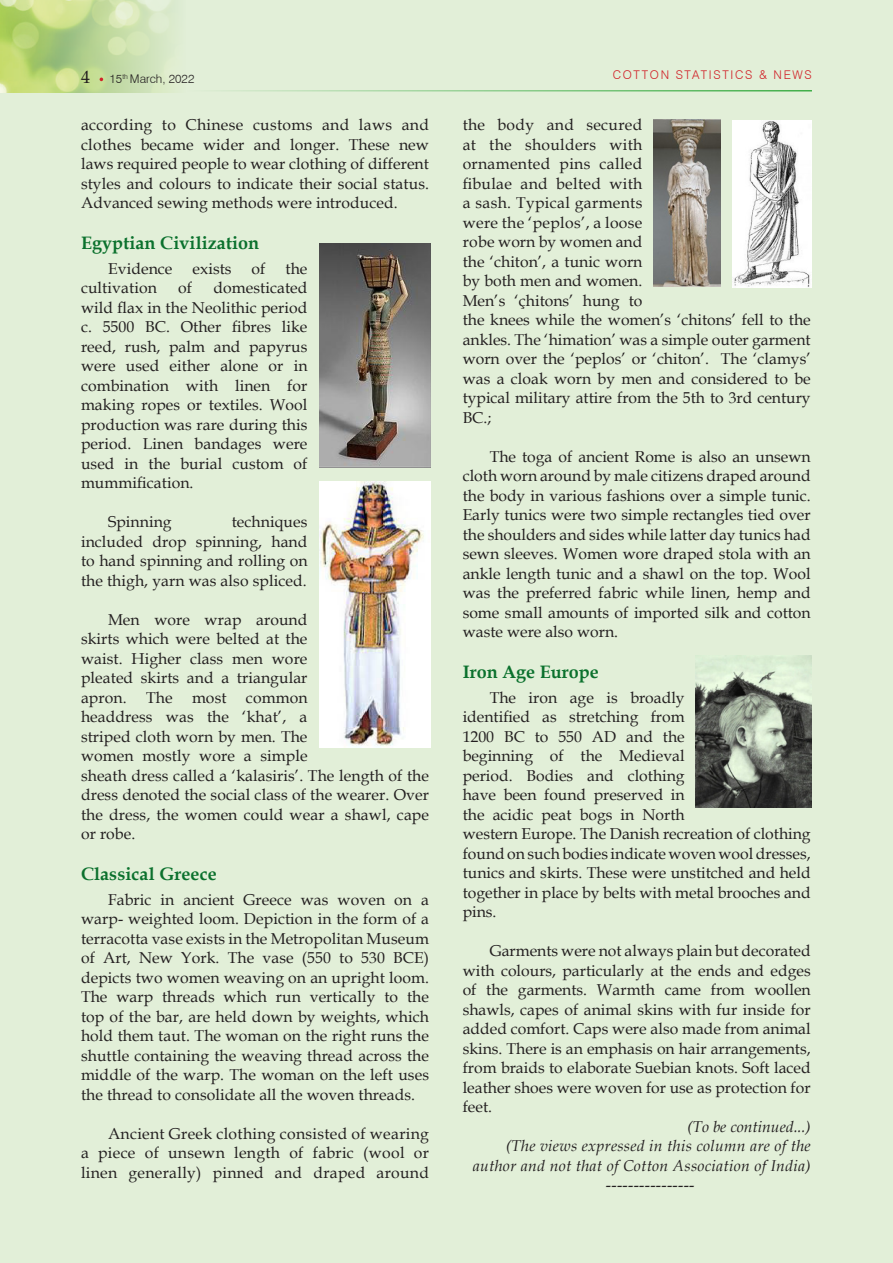
<style>
.page{position:relative;width:893px;height:1263px;background:#e2efd8}
.page>*{position:absolute;margin:0;border:0;box-sizing:border-box;transform-origin:0 0}
.BODY_BOLD{font:700 18px "Book Antiqua";letter-spacing:.005em;color:#0b712d}
.t1{font:18px "Book Antiqua";color:#231f20}
.BODY_TEXT{font:15.75px/19.5px "Book Antiqua";letter-spacing:.005em;color:#231f20;text-align:justify}
.BODY_TEXT-2{font:italic 15.75px/19.5px "Book Antiqua";letter-spacing:.02em;color:#231f20;text-align:right}
.BODY_TEXT-3{font:italic 15.75px "Book Antiqua";color:#231f20}
.t2{font:300 12px "Swiss 721 BT";letter-spacing:.14em;color:#d1232a}
.t3{font:300 12px "Swiss 721 BT";color:#231f20}
</style>
<div class="page">
<img style="left:0;top:0;width:174px;height:93px">
<hr style="left:186px;top:90px;width:626px;height:2px;background:#40ae49">
<img style="left:319px;top:244px;width:111px;height:223px">
<img style="left:319px;top:481px;width:111px;height:267px">
<img style="left:653px;top:120px;width:67px;height:166px">
<img style="left:732px;top:121px;width:80px;height:166px">
<img style="left:696px;top:656px;width:116px;height:152px">
<p class="t1" style="left:81px;top:64px;width:10px">4</p>
<p class="t2" style="left:613px;top:67px;width:201px">COTTON STATISTICS &amp; NEWS</p>
<p class="t3" style="left:110px;top:71px;width:86px">15<sup>th</sup> March, 2022</p>
<p class="BODY_TEXT" style="left:81px;top:115px;width:350px">according to Chinese customs and laws and clothes became wider and longer. These new laws required people to wear clothing of different styles and colours to indicate their social status.<br>Advanced sewing methods were introduced.</p>
<p class="BODY_BOLD" style="left:81px;top:230px;width:180px">Egyptian Civilization</p>
<p class="BODY_TEXT" style="left:108px;top:258px;width:66px">Evidence</p>
<p class="BODY_TEXT" style="left:192px;top:258px;width:41px">exists</p>
<p class="BODY_TEXT" style="left:252px;top:258px;width:15px">of</p>
<p class="BODY_TEXT" style="left:286px;top:258px;width:24px">the</p>
<p class="BODY_TEXT" style="left:81px;top:278px;width:77px">cultivation</p>
<p class="BODY_TEXT" style="left:178px;top:278px;width:15px">of</p>
<p class="BODY_TEXT" style="left:463px;top:115px;width:350px;text-align:left">the body and secured<br>at the shoulders with<br>ornamented pins called<br>fibulae and belted with<br>a sash. Typical garments<br>were the ‘peplos’, a loose<br>robe worn by women and<br>the ‘chiton’, a tunic worn<br>by both men and women.<br>Men’s ‘çhitons’ hung to<br>the knees while the women’s ‘chitons’ fell to the ankles. The ‘himation’ was a simple outer garment worn over the ‘peplos’ or ‘chiton’. The ‘clamys’ was a cloak worn by men and considered to be typical military attire from the 5th to 3rd century<br>BC.;</p>
<p class="BODY_TEXT" style="left:463px;top:446px;width:350px;text-indent:27px">The toga of ancient Rome is also an unsewn cloth worn around by male citizens draped around the body in various fashions over a simple tunic.<br>Early tunics were two simple rectangles tied over the shoulders and sides while latter day tunics had sewn sleeves. Women wore draped stola with an ankle length tunic and a shawl on the top. Wool was the preferred fabric while linen, hemp and some small amounts of imported silk and cotton waste were also worn.</p>
<p class="BODY_BOLD" style="left:463px;top:659px;width:138px">Iron Age Europe</p>
<p class="BODY_TEXT" style="left:463px;top:687px;width:350px;text-align:left;text-indent:27px">The iron age is broadly<br>identified as stretching from<br>1200 BC to 550 AD and the<br>beginning of the Medieval<br>period. Bodies and clothing<br>have been found preserved in<br>the acidic peat bogs in North<br>western Europe. The Danish recreation of clothing found on such bodies indicate woven wool dresses, tunics and skirts. These were unstitched and held together in place by belts with metal brooches and pins.</p>
<p class="BODY_TEXT" style="left:463px;top:941px;width:350px;text-indent:27px">Garments were not always plain but decorated with colours, particularly at the ends and edges of the garments. Warmth came from woollen shawls, capes of animal skins with fur inside for added comfort. Caps were also made from animal skins. There is an emphasis on hair arrangements, from braids to elaborate Suebian knots. Soft laced leather shoes were woven for use as protection for feet.</p>
<p class="BODY_TEXT-3" style="left:687px;top:1115px;width:125px">(To be continued...)</p>
<p class="BODY_TEXT-2" style="left:473px;top:1136px;width:339px">(The views expressed in this column are of the author and not that of Cotton Association of India)</p>
<p class="BODY_TEXT" style="left:606px;top:1175px;width:90px">----------------</p>
<p class="BODY_TEXT" style="left:81px;top:278px;width:228px;text-indent:132px">domesticated wild flax in the Neolithic period c. 5500 BC. Other fibres like reed, rush, palm and papyrus were used either alone or in combination with linen for making ropes or textiles. Wool production was rare during this period. Linen bandages were used in the burial custom of mummification.</p>
<p class="BODY_TEXT" style="left:108px;top:512px;width:65px">Spinning</p>
<p class="BODY_TEXT" style="left:81px;top:512px;width:228px;text-indent:151px">techniques included drop spinning, hand to hand spinning and rolling on the thigh, yarn was also spliced.</p>
<p class="BODY_TEXT" style="left:81px;top:609px;width:350px;text-align:left;text-indent:27px">Men wore wrap around<br>skirts which were belted at the<br>waist. Higher class men wore<br>pleated skirts and a triangular<br>apron. The most common<br>headdress was the ‘khat’, a<br>striped cloth worn by men. The<br>women mostly wore a simple<br>sheath dress called a ‘kalasiris’. The length of the dress denoted the social class of the wearer. Over the dress, the women could wear a shawl, cape or robe.</p>
<p class="BODY_BOLD" style="left:81px;top:861px;width:137px">Classical Greece</p>
<p class="BODY_TEXT" style="left:81px;top:889px;width:350px;text-indent:27px">Fabric in ancient Greece was woven on a warp- weighted loom. Depiction in the form of a terracotta vase exists in the Metropolitan Museum of Art, New York. The vase (550 to 530 BCE) depicts two women weaving on an upright loom.<br>The warp threads which run vertically to the top of the bar, are held down by weights, which hold them taut. The woman on the right runs the shuttle containing the weaving thread across the middle of the warp. The woman on the left uses the thread to consolidate all the woven threads.</p>
<p class="BODY_TEXT" style="left:81px;top:1123px;width:350px;text-indent:27px">Ancient Greek clothing consisted of wearing a piece of unsewn length of fabric (wool or linen generally) pinned and draped around</p>
</div>
